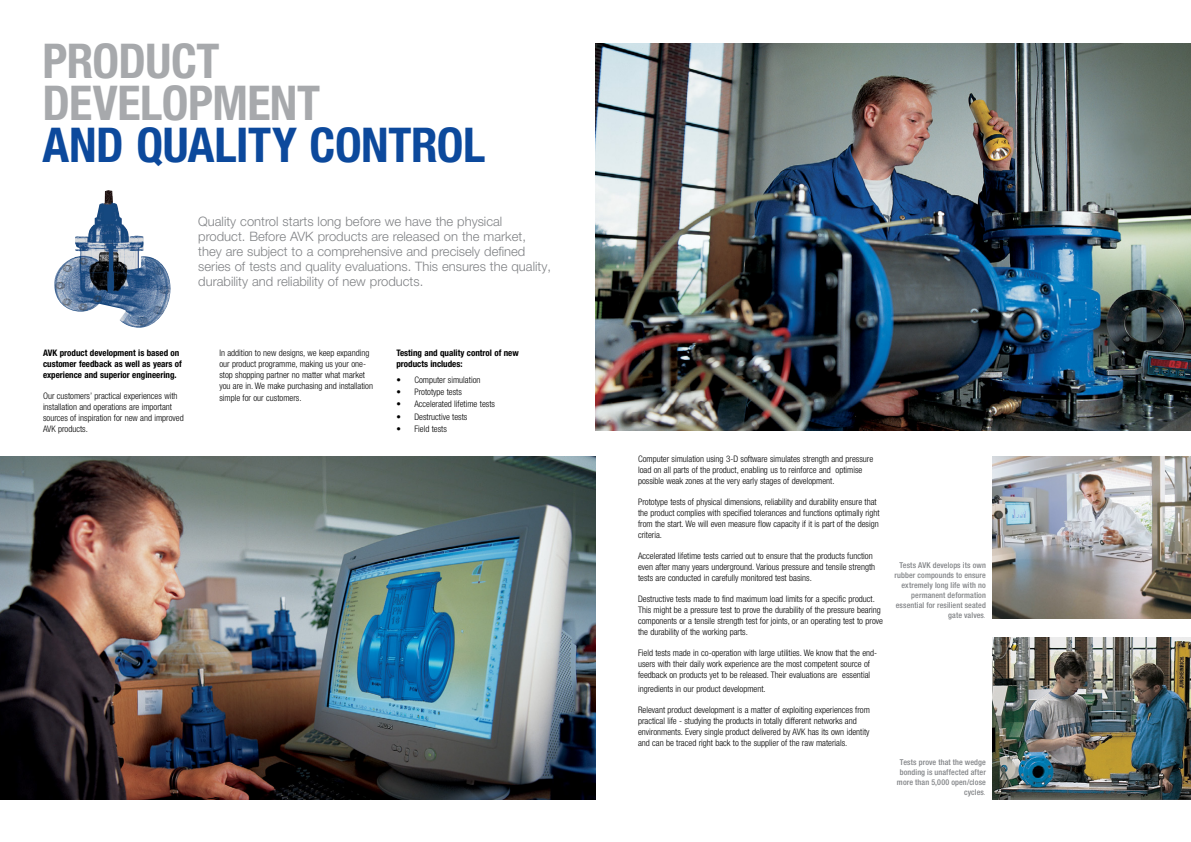
<style>
.page{position:relative;width:1191px;height:842px;background:#fff}
.page>*{position:absolute;margin:0;border:0;box-sizing:border-box;transform-origin:0 0}
.t1{font:700 condensed 48px/42px "Helvetica Neue LT Pro";color:#a7a9ac}
.t2{font:700 condensed 48px "Helvetica Neue LT Pro";letter-spacing:-.01em;color:#0c499c}
.t3{font:300 13px/15px "Helvetica Neue LT Pro";color:#808285}
.t4{font:300 condensed 9px/11px "Helvetica Neue LT Pro";color:#000}
.t5{font:700 condensed 9px/11px "Helvetica Neue LT Pro";color:#000}
.t6{font:500 condensed 8px/10px "Helvetica Neue LT Pro";letter-spacing:.015em;color:#808285;text-align:right}
.s1{font-weight:300}
</style>
<div class="page">
<img style="left:54px;top:190px;width:117px;height:138px">
<img style="left:0;top:456px;width:595px;height:343px">
<img style="left:595px;top:44px;width:596px;height:387px">
<img style="left:992px;top:456px;width:199px;height:162px">
<img style="left:992px;top:638px;width:199px;height:161px">
<h1 class="t1" style="left:43px;top:39px;width:147px">Product development</h1>
<h1 class="t2" style="left:43px;top:116px;width:28px">and</h1>
<h1 class="t2" style="left:136px;top:116px;width:200px">quality contro</h1>
<h1 class="t2" style="left:463px;top:116px;width:24px">l</h1>
<p class="t3" style="left:198px;top:214px;width:354px">Quality control starts long before we have the physical product. Before AVK products are released on the market, they are subject to a comprehensive and precisely defined series of tests and quality evaluations. This ensures the quality, durability and reliability of new products.</p>
<p class="t5" style="left:43px;top:348px;width:140px">AVK product development is based on customer feedback as well as years of experience and superior engineering.</p>
<p class="t4" style="left:43px;top:391px;width:142px">Our customers’ practical experiences with installation and operations are important sources of inspiration for new and improved AVK products.</p>
<p class="t4" style="left:219px;top:348px;width:155px">In addition to new designs, we keep expanding our product programme, making us your one&shy;stop shopping partner no matter what market you are in. We make purchasing and installation</p>
<p class="t4" style="left:219px;top:393px;width:84px">simple for our customers.</p>
<p class="t5" style="left:396px;top:348px;width:124px">Testing and quality control of new products includes:</p>
<p class="t4" style="left:396px;top:374px;width:86px">• Computer simulation</p>
<p class="t4" style="left:396px;top:386px;width:67px">• Prototype tests</p>
<p class="t4" style="left:396px;top:399px;width:100px">• Accelerated lifetime tests</p>
<p class="t4" style="left:396px;top:411px;width:73px">• Destructive tests</p>
<p class="t4" style="left:396px;top:424px;width:52px">• Field tests</p>
<p class="t4" style="left:638px;top:453px;width:237px">Computer simulation using 3-D software simulates strength and pressure load on all parts of the product, enabling us to reinforce and optimise possible weak zones at the very early stages of development.</p>
<p class="t4" style="left:638px;top:496px;width:243px">Prototype tests of physical dimensions, reliability and durability ensure that the product complies with specified tolerances and functions optimally right from the start. We will even measure flow capacity if it is part of the design criteria.</p>
<p class="t4" style="left:638px;top:550px;width:239px">Accelerated lifetime tests carried out to ensure that the products function even after many years underground. Various pressure and tensile strength tests are conducted in carefully monitored test basins.</p>
<p class="t4" style="left:638px;top:593px;width:246px">Destructive tests made to find maximum load limits for a specific product.<br>This might be a pressure test to prove the durability of the pressure bearing components or a tensile strength test for joints, or an operating test to prove the durability of the working parts.</p>
<p class="t4" style="left:638px;top:647px;width:241px">Field tests made in co-operation with large utilities. We know that the end&shy;users with their daily work experience are the most competent source of feedback on products yet to be released. Their evaluations are essential</p>
<p class="t4" style="left:638px;top:683px;width:129px">ingredients in our product development.</p>
<p class="t4" style="left:638px;top:704px;width:233px">Relevant product development is a matter of exploiting experiences from practical life - studying the products in totally different networks and environments. Every single product delivered by AVK has its own identity and can be traced right back to the supplier of the raw materials.</p>
<p class="t6" style="left:894px;top:560px;width:93px">Tests AVK develops its own rubber compounds to ensure extremely long life with no permanent deformation essential for resilient seated gate valves<span class="s1">.</span></p>
<p class="t6" style="left:897px;top:757px;width:90px">Tests prove that the wedge bonding is unaffected after more than 5,000 open/close cycles<span class="s1">.</span></p>
</div>
